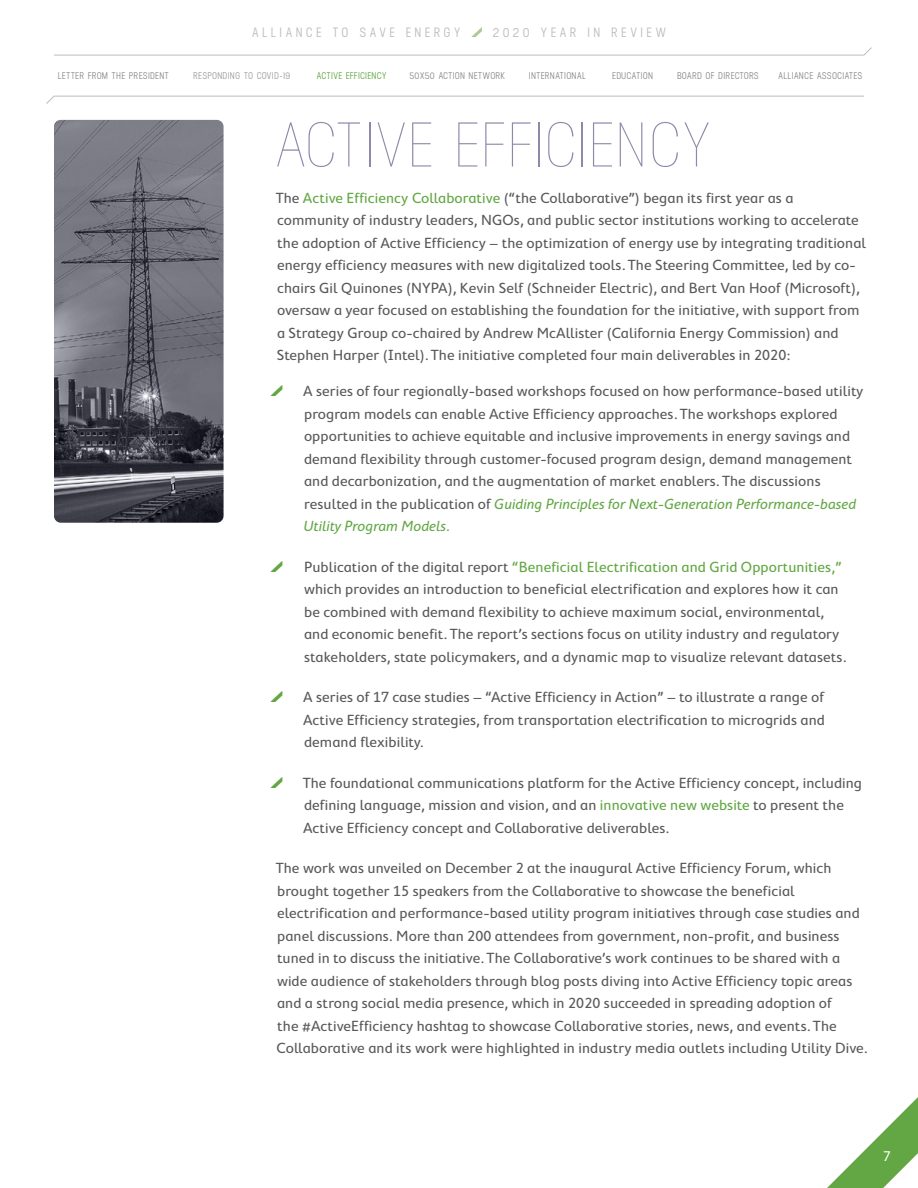
<style>
.page{position:relative;width:918px;height:1188px;background:#fff}
.page>*{position:absolute;margin:0;border:0;box-sizing:border-box;transform-origin:0 0}
.t1{font:300 63px "Neusa";letter-spacing:.005em;color:#8f88a8}
.t2{font:15px/22.5px "Cambridge Round";letter-spacing:.005em;color:#58595b}
.t3{font:15px "Myriad Pro";color:#fff}
.t4{font:500 13.5px "Neusa";letter-spacing:.25em;color:#bdbcbc}
.t5{font:500 9.75px "Neusa";letter-spacing:.015em;color:#8a8b8c}
.t6{font:500 9.75px "Neusa";letter-spacing:.03em;color:#9e9d9e}
.t7{font:500 9.75px "Neusa";letter-spacing:.03em;color:#62a744}
.s1{color:#62a744}
.s2{font-style:italic;color:#62a744}
</style>
<div class="page">
<svg style="left:827px;top:1097px;width:91px;height:91px"></svg>
<svg style="left:471px;top:27px;width:11px;height:10px"></svg>
<svg style="left:46px;top:96px;width:818px;height:8px"></svg>
<svg style="left:54px;top:47px;width:818px;height:8px"></svg>
<img style="left:54px;top:120px;width:170px;height:403px">
<p class="t4" style="left:252px;top:24px;width:210px">ALLIANCE TO SAVE ENERGY</p>
<p class="t4" style="left:493px;top:24px;width:175px">2020 YEAR IN REVIEW</p>
<p class="t5" style="left:58px;top:70px;width:113px">LETTER FROM THE PRESIDENT</p>
<p class="t6" style="left:193px;top:70px;width:98px">RESPONDING TO COVID-19</p>
<p class="t7" style="left:317px;top:70px;width:72px">ACTIVE EFFICIENCY</p>
<p class="t5" style="left:409px;top:70px;width:98px">50X50 ACTION NETWORK</p>
<p class="t5" style="left:529px;top:70px;width:59px">INTERNATIONAL</p>
<p class="t5" style="left:612px;top:70px;width:42px">EDUCATION</p>
<p class="t5" style="left:677px;top:69px;width:83px">BOARD OF DIRECTORS</p>
<p class="t5" style="left:778px;top:70px;width:86px">ALLIANCE ASSOCIATES</p>
<h1 class="t1" style="left:273px;top:110px;width:441px">ACTIVE EFFICIENCY</h1>
<p class="t2" style="left:276px;top:186px;width:592px">The <span class="s1">Active Efficiency Collaborative</span> (“the Collaborative”) began its first year as a community of industry leaders, NGOs, and public sector institutions working to accelerate the adoption of Active Efficiency – the optimization of energy use by integrating traditional energy efficiency measures with new digitalized tools. The Steering Committee, led by co&shy;chairs Gil Quinones (NYPA), Kevin Self (Schneider Electric), and Bert Van Hoof (Microsoft), oversaw a year focused on establishing the foundation for the initiative, with support from a Strategy Group co-chaired by Andrew McAllister (California Energy Commission) and Stephen Harper (Intel). The initiative completed four main deliverables in 2020:</p>
<p class="t2" style="left:304px;top:380px;width:561px;text-indent:-33px"><span class="s1">•</span> A series of four regionally-based workshops focused on how performance-based utility program models can enable Active Efficiency approaches. The workshops explored opportunities to achieve equitable and inclusive improvements in energy savings and demand flexibility through customer-focused program design, demand management and decarbonization, and the augmentation of market enablers. The discussions resulted in the publication of <span class="s2">Guiding Principles for Next-Generation Performance-based Utility Program Models.</span></p>
<p class="t2" style="left:304px;top:555px;width:544px;text-indent:-33px"><span class="s1">•</span> Publication of the digital report <span class="s1">“Beneficial Electrification and Grid Opportunities,” </span>which provides an introduction to beneficial electrification and explores how it can be combined with demand flexibility to achieve maximum social, environmental, and economic benefit. The report’s sections focus on utility industry and regulatory stakeholders, state policymakers, and a dynamic map to visualize relevant datasets.</p>
<p class="t2" style="left:303px;top:686px;width:523px;text-align:justify;text-indent:-32px"><span class="s1">•</span> A series of 17 case studies – “Active Efficiency in Action” – to illustrate a range of Active Efficiency strategies, from transportation electrification to microgrids and demand flexibility.</p>
<p class="t2" style="left:303px;top:771px;width:561px;text-indent:-32px"><span class="s1">•</span> The foundational communications platform for the Active Efficiency concept, including defining language, mission and vision, and an <span class="s1">innovative new website</span> to present the<br>Active Efficiency concept and Collaborative deliverables.</p>
<p class="t2" style="left:276px;top:857px;width:594px">The work was unveiled on December 2 at the inaugural Active Efficiency Forum, which brought together 15 speakers from the Collaborative to showcase the beneficial electrification and performance-based utility program initiatives through case studies and panel discussions. More than 200 attendees from government, non-profit, and business tuned in to discuss the initiative. The Collaborative’s work continues to be shared with a wide audience of stakeholders through blog posts diving into Active Efficiency topic areas and a strong social media presence, which in 2020 succeeded in spreading adoption of<br>the #ActiveEfficiency hashtag to showcase Collaborative stories, news, and events. The Collaborative and its work were highlighted in industry media outlets including Utility Dive.</p>
<p class="t3" style="left:883px;top:1147px;width:9px">7</p>
</div>
